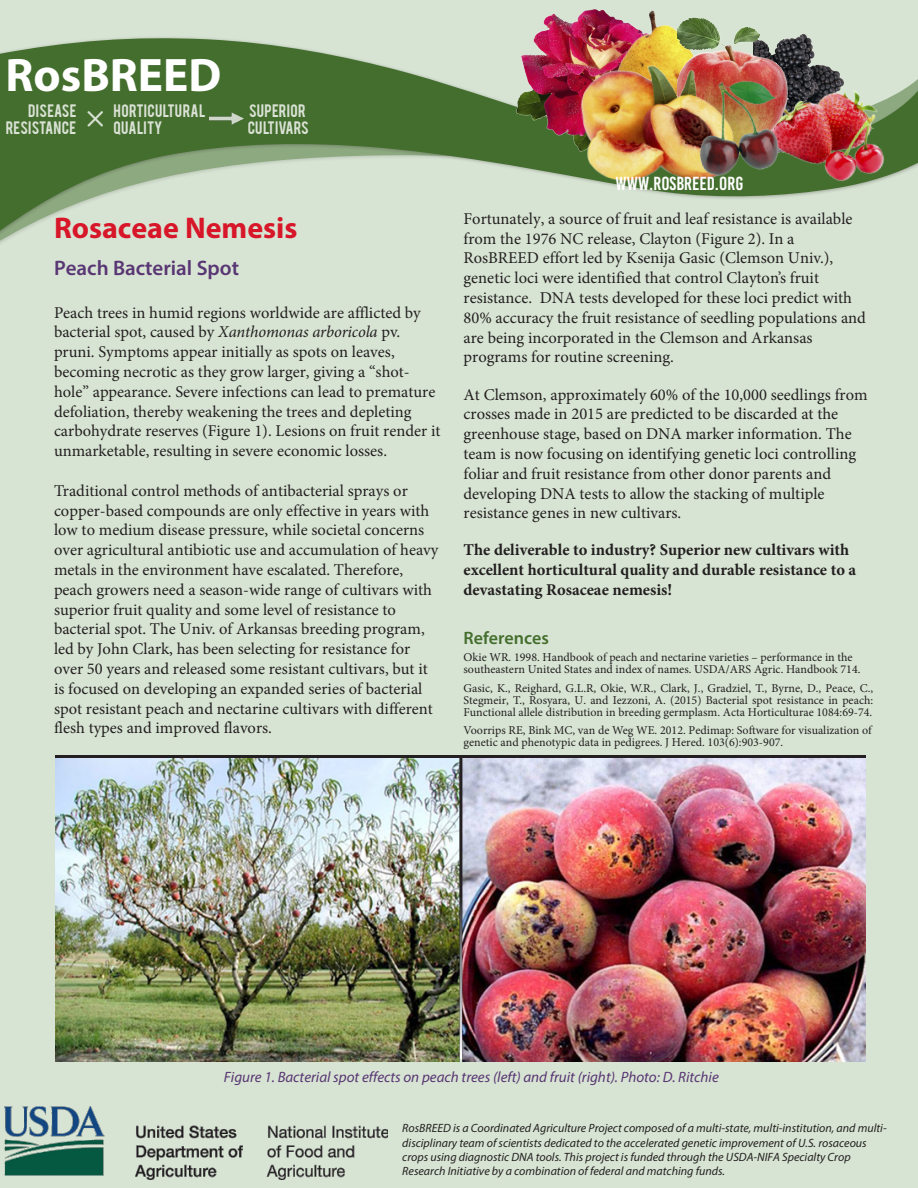
<style>
.page{position:relative;width:918px;height:1188px;background:#d7e4d3}
.page>*{position:absolute;margin:0;border:0;box-sizing:border-box;transform-origin:0 0}
.t1{font:700 47.25px "Myriad Pro";color:#fff}
.Body{font:700 30px "Myriad Pro";color:#d71729}
.Body-2{font:600 21px "Myriad Pro";color:#593674}
.Reference{font:18.9px "Base One";color:#fff}
.Reference-2{font:600 18px "Myriad Pro";color:#446e2d}
.Body-3{font:16.5px/19.8px "Minion Pro";color:#231f20}
.Reference-3{font:16.5px/19.8px "Minion Pro";color:#231f20}
.Reference-4{font:700 16.5px/19.8px "Minion Pro";color:#231f20}
.t2{font:italic 15px "Myriad Pro";color:#583573}
.t3{font:14.1px "Bebas";letter-spacing:.02em;color:#fff}
.t4{font:14.1px "Bebas";color:#fff}
.Reference-5{font:12px/12px "Minion Pro";color:#231f20}
.t5{font:italic 12px/14.4px "Myriad Pro";color:#231f20}
.s1{font-style:italic}
</style>
<div class="page">
<svg style="left:0;top:37px;width:918px;height:196px"></svg>
<img style="left:800px;top:34px;width:46px;height:34px">
<img style="left:758px;top:68px;width:145px;height:126px">
<img style="left:514px;top:9px;width:88px;height:146px">
<img style="left:602px;top:10px;width:76px;height:50px">
<img style="left:678px;top:17px;width:122px;height:48px">
<img style="left:572px;top:60px;width:171px;height:131px">
<img style="left:675px;top:65px;width:129px;height:127px">
<img style="left:209px;top:110px;width:41px;height:22px">
<img style="left:4px;top:1107px;width:384px;height:73px">
<img style="left:56px;top:758px;width:810px;height:304px">
<svg style="left:87px;top:110px;width:16px;height:17px"></svg>
<h1 class="t1" style="left:6px;top:44px;width:217px">RosBREED</h1>
<p class="t3" style="left:28px;top:100px;width:50px">DISEASE</p>
<p class="t3" style="left:114px;top:100px;width:93px">HORTICULTURAL</p>
<p class="t3" style="left:249px;top:100px;width:58px">SUPERIOR</p>
<p class="t3" style="left:6px;top:117px;width:72px">RESISTANCE</p>
<p class="t4" style="left:114px;top:117px;width:50px">QUALITY</p>
<p class="t3" style="left:248px;top:117px;width:63px">CULTIVARS</p>
<p class="Body" style="left:54px;top:209px;width:245px">Rosaceae Nemesis</p>
<p class="Body-2" style="left:54px;top:254px;width:187px">Peach Bacterial Spot</p>
<p class="Body-3" style="left:54px;top:302px;width:388px">Peach trees in humid regions worldwide are afflicted by bacterial spot, caused by <span class="s1">Xanthomonas arboricola</span> pv. pruni. Symptoms appear initially as spots on leaves, becoming necrotic as they grow larger, giving a “shot&shy;hole” appearance. Severe infections can lead to premature defoliation, thereby weakening the trees and depleting carbohydrate reserves (Figure 1). Lesions on fruit render it unmarketable, resulting in severe economic losses.</p>
<p class="Body-3" style="left:54px;top:481px;width:386px">Traditional control methods of antibacterial sprays or copper-based compounds are only effective in years with low to medium disease pressure, while societal concerns over agricultural antibiotic use and accumulation of heavy metals in the environment have escalated. Therefore, peach growers need a season-wide range of cultivars with superior fruit quality and some level of resistance to bacterial spot. The Univ. of Arkansas breeding program, led by John Clark, has been selecting for resistance for over 50 years and released some resistant cultivars, but it is focused on developing an expanded series of bacterial spot resistant peach and nectarine cultivars with different flesh types and improved flavors.</p>
<p class="Reference" style="left:616px;top:173px;width:129px">WWW.ROSBREED.ORG</p>
<p class="Reference-3" style="left:464px;top:209px;width:404px">Fortunately, a source of fruit and leaf resistance is available from the 1976 NC release, Clayton (Figure 2). In a RosBREED effort led by Ksenija Gasic (Clemson Univ.), genetic loci were identified that control Clayton’s fruit resistance. DNA tests developed for these loci predict with 80% accuracy the fruit resistance of seedling populations and are being incorporated in the Clemson and Arkansas programs for routine screening.</p>
<p class="Reference-3" style="left:464px;top:384px;width:406px">At Clemson, approximately 60% of the 10,000 seedlings from crosses made in 2015 are predicted to be discarded at the greenhouse stage, based on DNA marker information. The team is now focusing on identifying genetic loci controlling foliar and fruit resistance from other donor parents and developing DNA tests to allow the stacking of multiple resistance genes in new cultivars.</p>
<p class="Reference-4" style="left:464px;top:540px;width:394px">The deliverable to industry? Superior new cultivars with excellent horticultural quality and durable resistance to a devastating Rosaceae nemesis!</p>
<p class="Reference-2" style="left:464px;top:627px;width:87px">References</p>
<p class="Reference-5" style="left:464px;top:652px;width:398px">Okie WR. 1998. Handbook of peach and nectarine varieties – performance in the southeastern United States and index of names. USDA/ARS Agric. Handbook 714.</p>
<p class="Reference-5" style="left:464px;top:682px;width:411px;text-align:justify">Gasic, K., Reighard, G.L.R, Okie, W.R., Clark, J., Gradziel, T., Byrne, D., Peace, C., Stegmeir, T., Rosyara, U. and Iezzoni, A. (2015) Bacterial spot resistance in peach:<br>Functional allele distribution in breeding germplasm. Acta Horticulturae 1084:69-74.</p>
<p class="Reference-5" style="left:464px;top:724px;width:410px">Voorrips RE, Bink MC, van de Weg WE. 2012. Pedimap: Software for visualization of genetic and phenotypic data in pedigrees. J Hered. 103(6):903-907.</p>
<p class="t2" style="left:224px;top:1068px;width:496px">Figure 1. Bacterial spot effects on peach trees (left) and fruit (right). Photo: D. Ritchie</p>
<p class="t5" style="left:402px;top:1121px;width:486px">RosBREED is a Coordinated Agriculture Project composed of a multi-state, multi-institution, and multi&shy;disciplinary team of scientists dedicated to the accelerated genetic improvement of U.S. rosaceous crops using diagnostic DNA tools. This project is funded through the USDA-NIFA Specialty Crop Research Initiative by a combination of federal and matching funds.</p>
</div>
